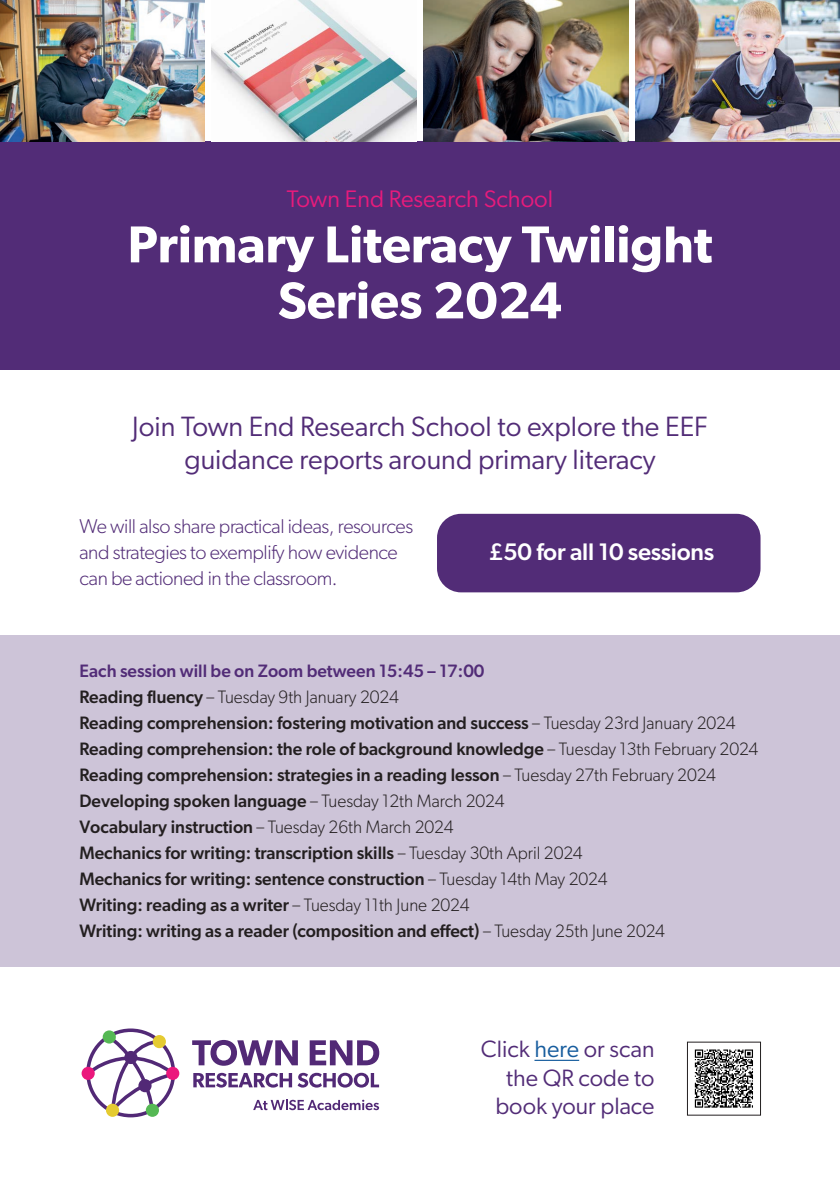
<style>
.page{position:relative;width:840px;height:1191px;background:#fff}
.page>*{position:absolute;margin:0;border:0;box-sizing:border-box;transform-origin:0 0}
.t1{font:600 52px/56px "Gibson";color:#fff;text-align:center}
.t2{font:28px "Gibson";color:#522c77}
.t3{font:24px "Gibson";color:#e71b7c}
.t4{font:500 24px "Gibson";letter-spacing:-.01em;color:#fff}
.t5{font:23.6px/28.4px "Gibson";color:#522c77;text-align:right}
.t6{font:300 20px/26px "Gibson";letter-spacing:-.02em;color:#522c77}
.t7{font:500 18px "Gibson";color:#231f20}
.t8{font:500 18px "Gibson";color:#522c77}
.t9{font:300 18px "Gibson";color:#231f20}
.s1{font-weight:500}
.s2{font-weight:300}
.s3{color:#175d9e}
</style>
<div class="page">
<div style="left:0;top:142px;width:839px;height:228px;background:#522c77"></div>
<svg style="left:86px;top:1028px;width:92px;height:89px"></svg>
<div style="left:103px;top:1030px;width:13px;height:13px;background:#55b854;border-radius:50%"></div>
<div style="left:81px;top:1066px;width:14px;height:14px;background:#eb177c;border-radius:50%"></div>
<div style="left:106px;top:1103px;width:13px;height:13px;background:#e5cb31;border-radius:50%"></div>
<div style="left:146px;top:1103px;width:13px;height:13px;background:#55b854;border-radius:50%"></div>
<div style="left:166px;top:1066px;width:13px;height:14px;background:#eb177c;border-radius:50%"></div>
<div style="left:153px;top:1035px;width:13px;height:13px;background:#e5cb31;border-radius:50%"></div>
<div style="left:124px;top:1051px;width:13px;height:13px;background:#522976;border-radius:50%"></div>
<div style="left:138px;top:1079px;width:13px;height:13px;background:#522976;border-radius:50%"></div>
<svg style="left:192px;top:1040px;width:106px;height:25px"></svg>
<svg style="left:309px;top:1040px;width:70px;height:25px"></svg>
<svg style="left:193px;top:1072px;width:186px;height:15px"></svg>
<svg style="left:253px;top:1099px;width:126px;height:11px"></svg>
<div style="left:437px;top:514px;width:323px;height:78px;background:#522c77;border-radius:24px"></div>
<hr style="left:534px;top:1059px;width:45px;height:2px;background:#175d9e">
<svg style="left:694px;top:1049px;width:58px;height:58px"></svg>
<img style="left:0;top:0;width:205px;height:142px">
<img style="left:211px;top:0;width:205px;height:142px">
<img style="left:423px;top:0;width:205px;height:142px">
<img style="left:634px;top:0;width:205px;height:142px">
<div style="left:0;top:635px;width:839px;height:331px;background:#cdc4d8"></div>
<p class="t3" style="left:287px;top:185px;width:268px">Town End Research School</p>
<p class="t1" style="left:127px;top:215px;width:586px">Primary Literacy Twilight<br>Series 2024</p>
<p class="t2" style="left:132px;top:409px;width:577px">Join Town End Research School to explore the EEF</p>
<p class="t2" style="left:184px;top:442px;width:472px">guidance reports around primary literacy</p>
<p class="t6" style="left:79px;top:513px;width:335px">We will also share practical ideas, resources and strategies to exemplify how evidence can be actioned in the classroom.</p>
<p class="t4" style="left:488px;top:537px;width:227px">£50 for all 10 sessions</p>
<p class="t8" style="left:79px;top:659px;width:406px">Each session will be on Zoom between 15:45 – 17:00</p>
<p class="t9" style="left:79px;top:685px;width:321px"><span class="s1">Reading fluency</span> – Tuesday 9th January 2024</p>
<p class="t7" style="left:79px;top:711px;width:657px">Reading comprehension: fostering motivation and success <span class="s2">– Tuesday 23rd January 2024</span></p>
<p class="t7" style="left:79px;top:737px;width:680px">Reading comprehension: the role of background knowledge <span class="s2">– Tuesday 13th February 2024</span></p>
<p class="t7" style="left:79px;top:763px;width:637px">Reading comprehension: strategies in a reading lesson <span class="s2">– Tuesday 27th February 2024</span></p>
<p class="t7" style="left:79px;top:789px;width:426px">Developing spoken language <span class="s2">– Tuesday 12th March 2024</span></p>
<p class="t7" style="left:79px;top:815px;width:375px">Vocabulary instruction <span class="s2">– Tuesday 26th March 2024</span></p>
<p class="t7" style="left:79px;top:841px;width:504px">Mechanics for writing: transcription skills <span class="s2">– Tuesday 30th April 2024</span></p>
<p class="t7" style="left:79px;top:867px;width:529px">Mechanics for writing: sentence construction <span class="s2">– Tuesday 14th May 2024</span></p>
<p class="t7" style="left:79px;top:893px;width:391px">Writing: reading as a writer <span class="s2">– Tuesday 11th June 2024</span></p>
<p class="t7" style="left:79px;top:919px;width:586px">Writing: writing as a reader (composition and effect) <span class="s2">– Tuesday 25th June 2024</span></p>
<p class="t5" style="left:480px;top:1034px;width:175px">Click <span class="s3">here</span> or scan the QR code to book your place</p>
</div>
